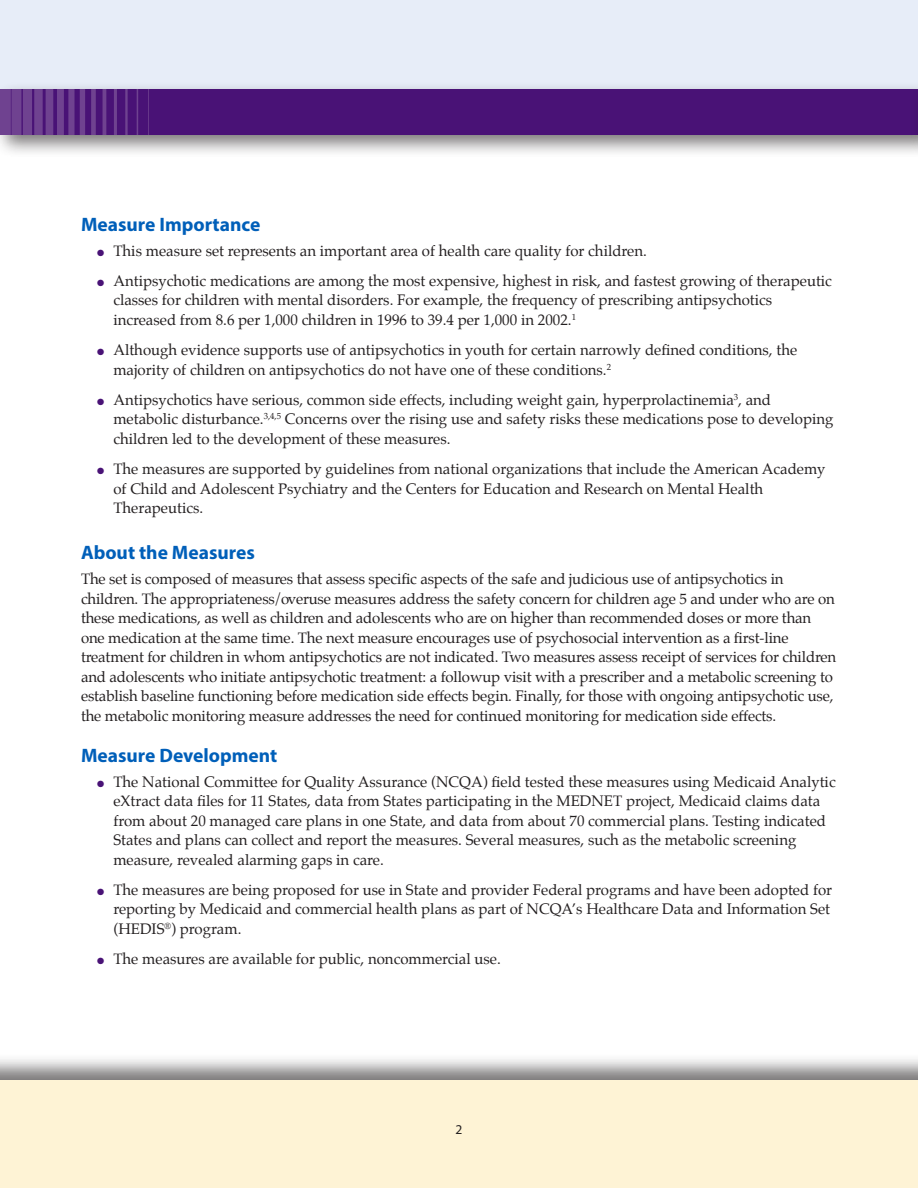
<style>
.page{position:relative;width:918px;height:1188px;background:#fff}
.page>*{position:absolute;margin:0;border:0;box-sizing:border-box;transform-origin:0 0}
.Head_Lvl_1{font:700 19.5px "Myriad Pro";color:#005fb9}
.text{font:15px/19.5px "Palatino";color:#231f20}
.Chart_text{font:13.5px "Myriad Pro";color:#231f20}
.s1{color:#491276}
</style>
<div class="page">
<div style="left:0;top:1054px;width:918px;height:134px;background:#231f20;opacity:.6"></div>
<div style="left:0;top:1080px;width:918px;height:108px;background:#fef3d5"></div>
<div style="left:0;top:0;width:918px;height:96px;background:#e7edf8"></div>
<div style="left:0;top:82px;width:918px;height:76px;background:#231f20;opacity:.6"></div>
<div style="left:0;top:90px;width:918px;height:45px;background:#491276"></div>
<img style="left:0;top:90px;width:138px;height:45px">
<div style="left:910px;top:82px;width:8px;height:76px;background:#231f20;opacity:.6"></div>
<hr style="left:917px;top:90px;width:1px;height:45px;background:#491276">
<p class="Head_Lvl_1" style="left:81px;top:211px;width:181px">Measure Importance</p>
<p class="text" style="left:97px;top:241px;width:551px"><span class="s1">●</span> This measure set represents an important area of health care quality for children.</p>
<p class="text" style="left:113px;top:271px;width:720px;text-indent:-16px"><span class="s1">●</span> Antipsychotic medications are among the most expensive, highest in risk, and fastest growing of therapeutic classes for children with mental disorders. For example, the frequency of prescribing antipsychotics increased from 8.6 per 1,000 children in 1996 to 39.4 per 1,000 in 2002.<sup>1</sup></p>
<p class="text" style="left:113px;top:340px;width:685px;text-indent:-16px"><span class="s1">●</span> Although evidence supports use of antipsychotics in youth for certain narrowly defined conditions, the majority of children on antipsychotics do not have one of these conditions.<sup>2</sup></p>
<p class="text" style="left:113px;top:390px;width:722px;text-indent:-16px"><span class="s1">●</span> Antipsychotics have serious, common side effects, including weight gain, hyperprolactinemia<sup>3</sup>, and metabolic disturbance.<sup>3,4,5</sup> Concerns over the rising use and safety risks these medications pose to developing children led to the development of these measures.</p>
<p class="text" style="left:113px;top:459px;width:714px;text-indent:-16px"><span class="s1">●</span> The measures are supported by guidelines from national organizations that include the American Academy of Child and Adolescent Psychiatry and the Centers for Education and Research on Mental Health<br>Therapeutics.</p>
<p class="Head_Lvl_1" style="left:81px;top:540px;width:175px">About the Measures</p>
<p class="text" style="left:81px;top:569px;width:757px">The set is composed of measures that assess specific aspects of the safe and judicious use of antipsychotics in children. The appropriateness/overuse measures address the safety concern for children age 5 and under who are on these medications, as well as children and adolescents who are on higher than recommended doses or more than one medication at the same time. The next measure encourages use of psychosocial intervention as a first-line treatment for children in whom antipsychotics are not indicated. Two measures assess receipt of services for children and adolescents who initiate antipsychotic treatment: a followup visit with a prescriber and a metabolic screening to establish baseline functioning before medication side effects begin. Finally, for those with ongoing antipsychotic use, the metabolic monitoring measure addresses the need for continued monitoring for medication side effects.</p>
<p class="Head_Lvl_1" style="left:81px;top:742px;width:198px">Measure Development</p>
<p class="text" style="left:113px;top:772px;width:724px;text-indent:-16px"><span class="s1">●</span> The National Committee for Quality Assurance (NCQA) field tested these measures using Medicaid Analytic eXtract data files for 11 States, data from States participating in the MEDNET project, Medicaid claims data from about 20 managed care plans in one State, and data from about 70 commercial plans. Testing indicated States and plans can collect and report the measures. Several measures, such as the metabolic screening measure, revealed alarming gaps in care.</p>
<p class="text" style="left:113px;top:880px;width:720px;text-indent:-16px"><span class="s1">●</span> The measures are being proposed for use in State and provider Federal programs and have been adopted for reporting by Medicaid and commercial health plans as part of NCQA’s Healthcare Data and Information Set (HEDIS<sup>®</sup>) program.</p>
<p class="text" style="left:97px;top:949px;width:405px"><span class="s1">●</span> The measures are available for public, noncommercial use.</p>
<p class="Chart_text" style="left:456px;top:1121px;width:8px">2</p>
</div>
